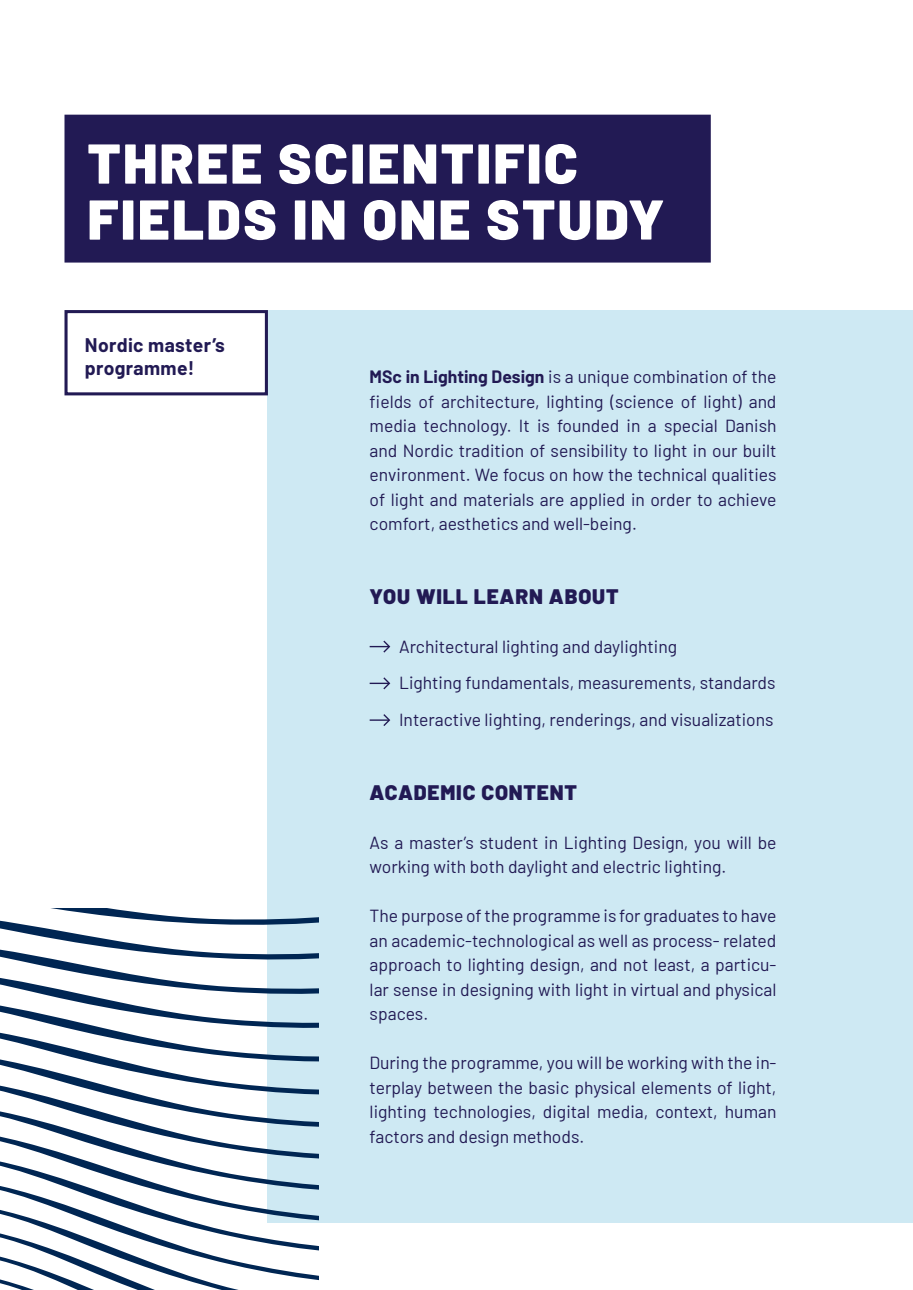
<style>
.page{position:relative;width:913px;height:1290px;background:#fff}
.page>*{position:absolute;margin:0;border:0;box-sizing:border-box;transform-origin:0 0}
.t1{font:900 56px/56px "Barlow";letter-spacing:.04em;color:#fff}
.t2{font:900 21px "Barlow";letter-spacing:.04em;color:#221a54}
.t3{font:700 19.25px/22.8px "Barlow";letter-spacing:.02em;color:#221a54}
.t4{font:17.5px/24.5px "Barlow";color:#221a54;text-align:justify}
.s1{font-weight:700}
</style>
<div class="page">
<div style="left:66px;top:116px;width:643px;height:145px;background:#221a54"></div>
<div style="left:64px;top:115px;width:647px;height:148px;border:3px solid #221a54"></div>
<div style="left:268px;top:310px;width:645px;height:912px;background:#cee9f3"></div>
<svg style="left:370px;top:640px;width:21px;height:13px"></svg>
<svg style="left:370px;top:677px;width:21px;height:13px"></svg>
<svg style="left:370px;top:714px;width:21px;height:12px"></svg>
<div style="left:64px;top:310px;width:204px;height:85px;border:3px solid #221a54"></div>
<svg style="left:0;top:908px;width:319px;height:382px"></svg>
<h1 class="t1" style="left:87px;top:131px;width:578px">THREE SCIENTIFIC<br>FIELDS IN ONE STUDY</h1>
<p class="t3" style="left:85px;top:332px;width:141px">Nordic master’s programme!</p>
<p class="t4" style="left:370px;top:363px;width:408px"><span class="s1">MSc in Lighting Design</span> is a unique combination of the fields of architecture, lighting (science of light) and media technology. It is founded in a special Danish and Nordic tradition of sensibility to light in our built environment. We focus on how the technical qualities of light and materials are applied in order to achieve comfort, aesthetics and well-being.</p>
<p class="t2" style="left:370px;top:580px;width:250px">YOU WILL LEARN ABOUT</p>
<p class="t4" style="left:399px;top:626px;width:378px;line-height:36.8px;text-align:left">Architectural lighting and daylighting<br>Lighting fundamentals, measurements, standards<br>Interactive lighting, renderings, and visualizations</p>
<p class="t2" style="left:370px;top:776px;width:209px">ACADEMIC CONTENT</p>
<p class="t4" style="left:370px;top:829px;width:408px">As a master’s student in Lighting Design, you will be working with both daylight and electric lighting.</p>
<p class="t4" style="left:370px;top:902px;width:408px">The purpose of the programme is for graduates to have an academic-technological as well as process- related approach to lighting design, and not least, a particu&shy;lar sense in designing with light in virtual and physical spaces.</p>
<p class="t4" style="left:370px;top:1049px;width:408px">During the programme, you will be working with the in&shy;terplay between the basic physical elements of light, lighting technologies, digital media, context, human factors and design methods.</p>
</div>
